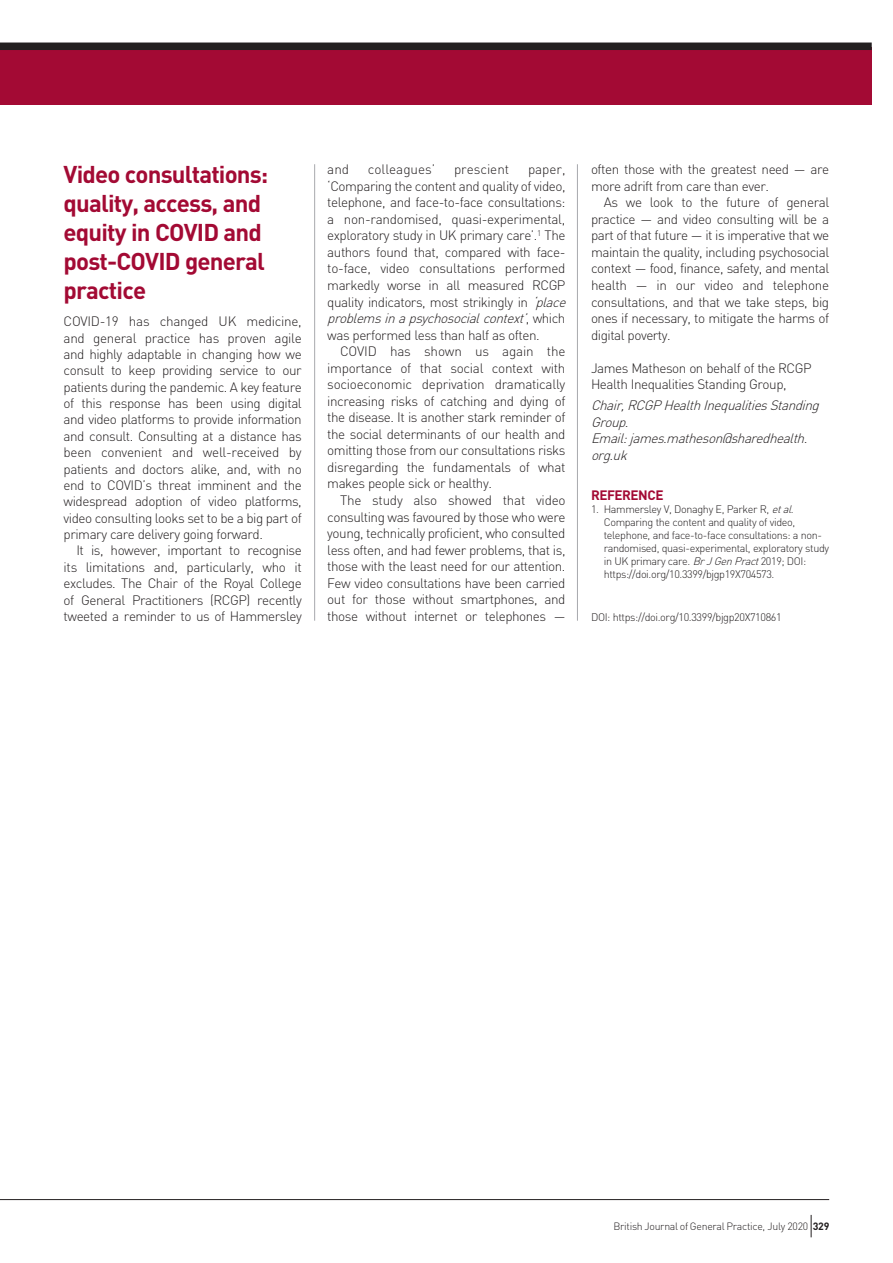
<style>
.page{position:relative;width:893px;height:1263px;background:#fff}
.page>*{position:absolute;margin:0;border:0;box-sizing:border-box;transform-origin:0 0}
.t1{font:700 24px/29px "DIN";letter-spacing:-.035em;color:#a30a34}
.t2{font:300 13.5px/16.5px "DIN";letter-spacing:-.035em;color:#231f20;text-align:justify}
.t3{font:italic 300 13.5px/16.5px "DIN";color:#231f20}
.t4{font:300 13.5px "DIN";letter-spacing:-.005em;color:#231f20}
.t5{font:700 13.5px "DIN";letter-spacing:-.035em;color:#a30a34}
.t6{font:300 10.8px/13px "DIN";letter-spacing:-.035em;color:#231f20}
.t7{font:300 10.5px "DIN";letter-spacing:-.025em;color:#231f20}
.s1{font-style:italic}
.s2{font-weight:700}
</style>
<div class="page">
<hr style="left:0;top:1199px;width:829px;height:1px;background:#231f20">
<svg style="left:811px;top:1215px;width:1px;height:22px"></svg>
<hr style="left:314px;top:164px;width:1px;height:457px;background:#a8a9ad">
<hr style="left:577px;top:164px;width:1px;height:457px;background:#a8a9ad">
<div style="left:0;top:48px;width:872px;height:57px;background:#a30a34"></div>
<div style="left:0;top:43px;width:872px;height:7px;background:#231f20"></div>
<h1 class="t1" style="left:64px;top:159px;width:206px">Video consultations: quality, access, and equity in COVID and post-COVID general practice</h1>
<p class="t2" style="left:64px;top:313px;width:240px">COVID-19 has changed UK medicine, and general practice has proven agile and highly adaptable in changing how we consult to keep providing service to our patients during the pandemic. A key feature of this response has been using digital and video platforms to provide information and consult. Consulting at a distance has been convenient and well-received by patients and doctors alike, and, with no end to COVID’s threat imminent and the widespread adoption of video platforms, video consulting looks set to be a big part of primary care delivery going forward.</p>
<p class="t2" style="left:64px;top:542px;width:240px;text-indent:13px">It is, however, important to recognise its limitations and, particularly, who it excludes. The Chair of the Royal College of General Practitioners (RCGP) recently tweeted a reminder to us of Hammersley</p>
<p class="t2" style="left:327px;top:161px;width:23px">and</p>
<p class="t4" style="left:368px;top:161px;width:69px">colleagues’</p>
<p class="t4" style="left:454px;top:161px;width:57px">prescient</p>
<p class="t2" style="left:327px;top:161px;width:244px;text-align:left;text-indent:201px">paper, ‘Comparing the content and quality of video, telephone, and face-to-face consultations: a non-randomised, quasi-experimental, exploratory study in UK primary care’.<sup>1</sup> The authors found that, compared with face&shy;to-face, video consultations performed markedly worse in all measured RCGP quality indicators, most strikingly in <span class="s1">‘place problemsinapsychosocialcontext’</span>, w h i c h was performed less than half as often.</p>
<p class="t2" style="left:327px;top:343px;width:240px;text-indent:13px">COVID has shown us again the importance of that social context with socioeconomic deprivation dramatically increasing risks of catching and dying of the disease. It is another stark reminder of the social determinants of our health and omitting those from our consultations risks disregarding the fundamentals of what makes people sick or healthy.</p>
<p class="t2" style="left:327px;top:492px;width:240px;text-indent:13px">The study also showed that video consulting was favoured by those who were young, technically proficient, who consulted less often, and had fewer problems, that is, those with the least need for our attention.<br>Few video consultations have been carried out for those without smartphones, and those without internet or telephones —</p>
<p class="t2" style="left:591px;top:161px;width:240px">often those with the greatest need — are more adrift from care than ever.</p>
<p class="t2" style="left:591px;top:194px;width:240px;text-indent:13px">As we look to the future of general practice — and video consulting will be a part of that future — it is imperative that we maintain the quality, including psychosocial context — food, finance, safety, and mental health — in our video and telephone consultations, and that we take steps, big ones if necessary, to mitigate the harms of digital poverty.</p>
<p class="t2" style="left:591px;top:359px;width:222px">James Matheson on behalf of the RCGP<br>Health Inequalities Standing Group,</p>
<p class="t3" style="left:591px;top:397px;width:234px">Chair,RCGPHealthInequalitiesStanding<br>Group.<br>Email:james.matheson@sharedhealth. org.uk</p>
<p class="t5" style="left:591px;top:486px;width:74px">REFERENCE</p>
<p class="t6" style="left:604px;top:502px;width:227px;text-indent:-13px">1. Hammersley V, Donaghy E, Parker R, <span class="s1">etal</span>.<br>Comparing the content and quality of video, telephone, and face-to-face consultations: a non&shy;randomised, quasi-experimental, exploratory study in UK primary care. <span class="s1">BrJGenPract</span>2019; DOI: https://doi.org/10.3399/bjgp19X704573.</p>
<p class="t6" style="left:591px;top:610px;width:192px">DOI: https://doi.org/10.3399/bjgp20X710861</p>
<p class="t7" style="left:613px;top:1219px;width:217px">British Journal of General Practice, July 2020 <span class="s2">329</span></p>
</div>
